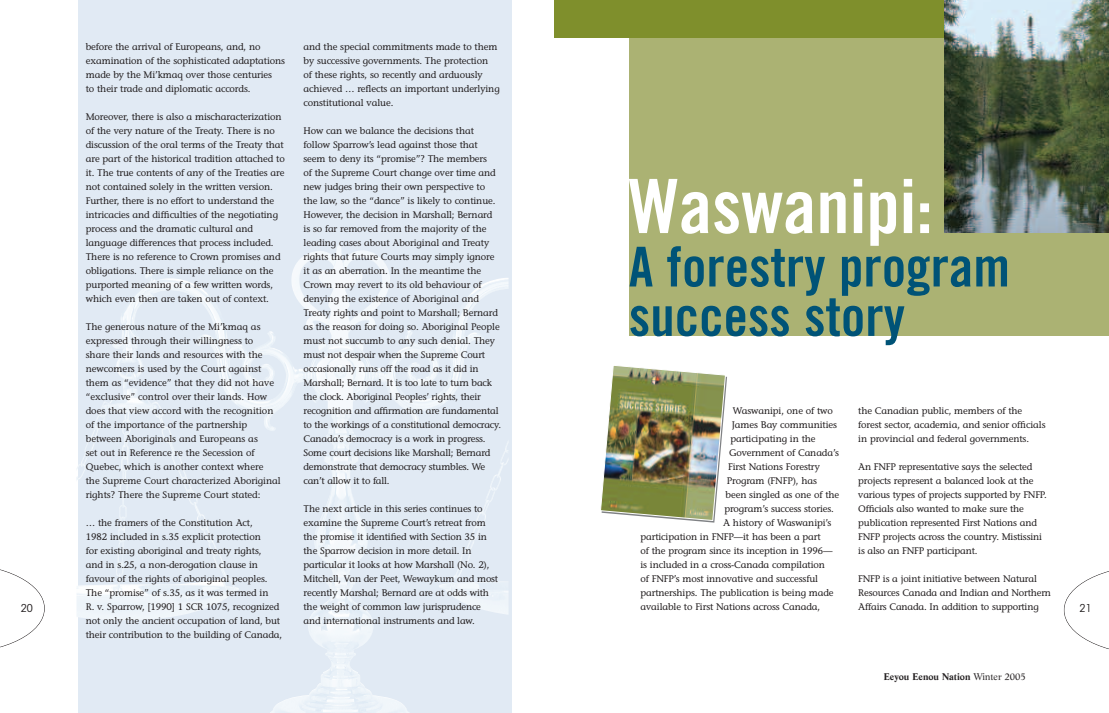
<style>
.page{position:relative;width:1109px;height:713px;background:#fff}
.page>*{position:absolute;margin:0;border:0;box-sizing:border-box;transform-origin:0 0}
.t1{font:75px "Trade Gothic Bold Cond Twenty";color:#fff}
.t2{font:55px/49.4px "Trade Gothic Bold Cond Twenty";color:#005377}
.t3{font:12px "Avant Garde Cd ITC";color:#231f20}
.t4{font:9.5px/14px "Stone Informal";letter-spacing:-.01em;color:#231f20}
.t5{font:700 9.5px "Life";color:#231f20}
.s1{font-weight:400}
</style>
<div class="page">
<div style="left:78px;top:0;width:434px;height:713px;background:#e1eaf4"></div>
<img style="left:79px;top:245px;width:429px;height:220px">
<svg style="left:1064px;top:571px;width:45px;height:78px"></svg>
<svg style="left:0;top:569px;width:45px;height:79px"></svg>
<div style="left:629px;top:13px;width:480px;height:323px;background:#abb273"></div>
<div style="left:554px;top:0;width:555px;height:38px;background:#7f8f2c"></div>
<img style="left:944px;top:0;width:165px;height:233px">
<img style="left:600px;top:366px;width:127px;height:156px">
<p class="t4" style="left:86px;top:40px;width:201px">before the arrival of Europeans, and, no examination of the sophisticated adaptations made by the Mi’kmaq over those centuries<br>to their trade and diplomatic accords.</p>
<p class="t4" style="left:86px;top:110px;width:200px">Moreover, there is also a mischaracterization of the very nature of the Treaty. There is no discussion of the oral terms of the Treaty that are part of the historical tradition attached to it. The true contents of any of the Treaties are not contained solely in the written version.<br>Further, there is no effort to understand the intricacies and difficulties of the negotiating process and the dramatic cultural and language differences that process included.<br>There is no reference to Crown promises and obligations. There is simple reliance on the purported meaning of a few written words, which even then are taken out of context.</p>
<p class="t4" style="left:86px;top:320px;width:197px">The generous nature of the Mi’kmaq as expressed through their willingness to<br>share their lands and resources with the newcomers is used by the Court against them as “evidence” that they did not have “exclusive” control over their lands. How does that view accord with the recognition of the importance of the partnership between Aboriginals and Europeans as<br>set out in Reference re the Secession of Quebec, which is another context where<br>the Supreme Court characterized Aboriginal rights? There the Supreme Court stated:</p>
<p class="t4" style="left:86px;top:516px;width:198px">… the framers of the Constitution Act,<br>1982 included in s.35 explicit protection<br>for existing aboriginal and treaty rights,<br>and in s.25, a non-derogation clause in favour of the rights of aboriginal peoples.<br>The “promise” of s.35, as it was termed in<br>R. v. Sparrow, [1990] 1 SCR 1075, recognized not only the ancient occupation of land, but their contribution to the building of Canada,</p>
<p class="t4" style="left:304px;top:40px;width:198px">and the special commitments made to them by successive governments. The protection<br>of these rights, so recently and arduously achieved … reflects an important underlying constitutional value.</p>
<p class="t4" style="left:304px;top:124px;width:199px">How can we balance the decisions that follow Sparrow’s lead against those that seem to deny its “promise”? The members<br>of the Supreme Court change over time and new judges bring their own perspective to the law, so the “dance” is likely to continue.<br>However, the decision in Marshall; Bernard is so far removed from the majority of the leading cases about Aboriginal and Treaty rights that future Courts may simply ignore it as an aberration. In the meantime the Crown may revert to its old behaviour of denying the existence of Aboriginal and Treaty rights and point to Marshall; Bernard as the reason for doing so. Aboriginal People must not succumb to any such denial. They must not despair when the Supreme Court occasionally runs off the road as it did in Marshall; Bernard. It is too late to turn back the clock. Aboriginal Peoples’ rights, their recognition and affirmation are fundamental to the workings of a constitutional democracy.<br>Canada’s democracy is a work in progress.<br>Some court decisions like Marshall; Bernard demonstrate that democracy stumbles. We can’t allow it to fall.</p>
<p class="t4" style="left:304px;top:502px;width:196px">The next article in this series continues to examine the Supreme Court’s retreat from the promise it identified with Section 35 in the Sparrow decision in more detail. In particular it looks at how Marshall (No. 2), Mitchell, Van der Peet, Wewaykum and most recently Marshal; Bernard are at odds with the weight of common law jurisprudence and international instruments and law.</p>
<h1 class="t1" style="left:629px;top:179px;width:306px">Waswanipi:</h1>
<h2 class="t2" style="left:629px;top:247px;width:383px">A forestry program success story</h2>
<p class="t4" style="left:858px;top:404px;width:189px">the Canadian public, members of the forest sector, academia, and senior officials in provincial and federal governments.</p>
<p class="t4" style="left:858px;top:460px;width:190px">An FNFP representative says the selected projects represent a balanced look at the various types of projects supported by FNFP.<br>Officials also wanted to make sure the publication represented First Nations and FNFP projects across the country. Mistissini is also an FNFP participant.</p>
<p class="t4" style="left:858px;top:572px;width:194px">FNFP is a joint initiative between Natural<br>Resources Canada and Indian and Northern</p>
<p class="t4" style="left:733px;top:404px;width:101px">Waswanipi, one of two</p>
<p class="t4" style="left:732px;top:418px;width:107px">James Bay communities</p>
<p class="t4" style="left:730px;top:432px;width:87px">participating in the</p>
<p class="t4" style="left:729px;top:446px;width:111px">Government of Canada’s</p>
<p class="t4" style="left:728px;top:460px;width:93px">First Nations Forestry</p>
<p class="t4" style="left:727px;top:474px;width:92px">Program (FNFP), has</p>
<p class="t4" style="left:725px;top:488px;width:115px">been singled as one of the</p>
<p class="t4" style="left:724px;top:502px;width:111px">program’s success stories.</p>
<p class="t4" style="left:723px;top:516px;width:110px">A history of Waswanipi’s</p>
<p class="t4" style="left:640px;top:530px;width:182px">participation in FNFP—it has been a part</p>
<p class="t4" style="left:640px;top:544px;width:194px">of the program since its inception in 1996—</p>
<p class="t4" style="left:640px;top:558px;width:186px">is included in a cross-Canada compilation</p>
<p class="t4" style="left:640px;top:572px;width:179px">of FNFP’s most innovative and successful</p>
<p class="t4" style="left:640px;top:586px;width:195px">partnerships. The publication is being made</p>
<p class="t4" style="left:640px;top:600px;width:181px">available to First Nations across Canada,</p>
<p class="t3" style="left:21px;top:604px;width:14px">20</p>
<p class="t4" style="left:858px;top:600px;width:182px">Affairs Canada. In addition to supporting</p>
<p class="t3" style="left:1079px;top:604px;width:13px">21</p>
<p class="t5" style="left:884px;top:673px;width:143px">Eeyou Eenou Nation <span class="s1">Winter 2005</span></p>
</div>
